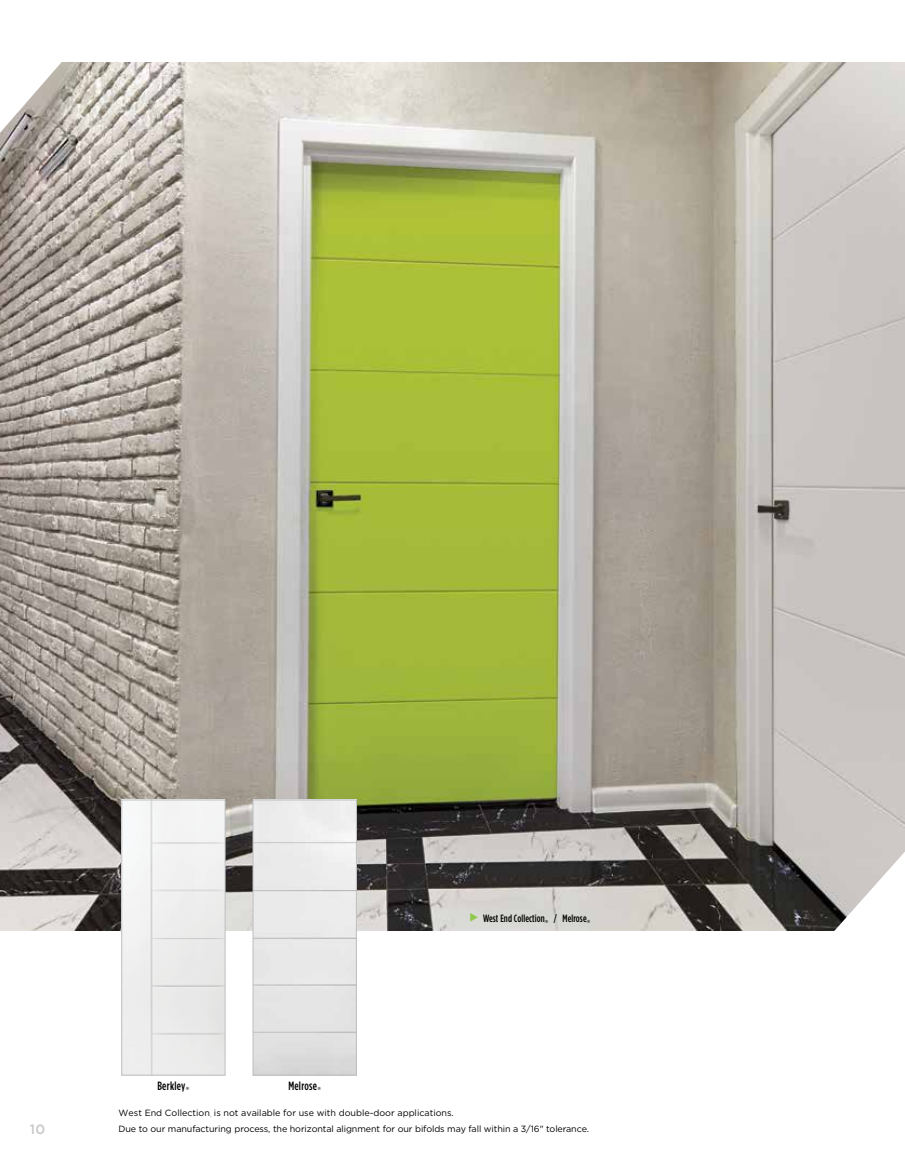
<style>
.page{position:relative;width:905px;height:1175px;background:#fff}
.page>*{position:absolute;margin:0;border:0;box-sizing:border-box;transform-origin:0 0}
.t1{font:500 13.5px "Gotham";color:#c7c9c8}
.t2{font:500 12px "Gotham Condensed";letter-spacing:.025em;color:#000}
.t3{font:500 10.5px "Gotham Condensed";letter-spacing:.01em;color:#000}
.t4{font:9px "Gotham";letter-spacing:-.01em;color:#000}
.t5{font:700 4.35px "Gotham";color:#000}
.t6{font:3.15px "Gotham";color:#000}
.s1{color:#91c84c}
</style>
<div class="page">
<img style="left:0;top:62px;width:904px;height:868px">
<svg style="left:0;top:62px;width:116px;height:71px"></svg>
<svg style="left:827px;top:851px;width:77px;height:80px"></svg>
<img style="left:123px;top:801px;width:100px;height:272px">
<div style="left:121px;top:799px;width:104px;height:276px;border:1px solid #bcbec0"></div>
<img style="left:255px;top:801px;width:99px;height:272px">
<div style="left:253px;top:799px;width:103px;height:276px;border:1px solid #bcbec0"></div>
<h1 class="t1" style="left:30px;top:1120px;width:17px">10</h1>
<p class="t3" style="left:469px;top:912px;width:77px"><span class="s1">◆</span> West End Collection</p>
<p class="t5" style="left:545px;top:918px;width:5px">®</p>
<p class="t3" style="left:554px;top:912px;width:34px">/ Melrose</p>
<p class="t5" style="left:587px;top:918px;width:5px">®</p>
<h2 class="t2" style="left:157px;top:1078px;width:30px">Berkley</h2>
<p class="t5" style="left:186px;top:1085px;width:5px">®</p>
<h2 class="t2" style="left:288px;top:1078px;width:30px">Melrose</h2>
<p class="t5" style="left:317px;top:1085px;width:5px">®</p>
<p class="t4" style="left:118px;top:1107px;width:337px">West End Collection is not available for use with double-door applications.</p>
<p class="t6" style="left:210px;top:1114px;width:3px">®</p>
<p class="t4" style="left:118px;top:1122px;width:472px">Due to our manufacturing process, the horizontal alignment for our bifolds may fall within a 3/16" tolerance.</p>
</div>
